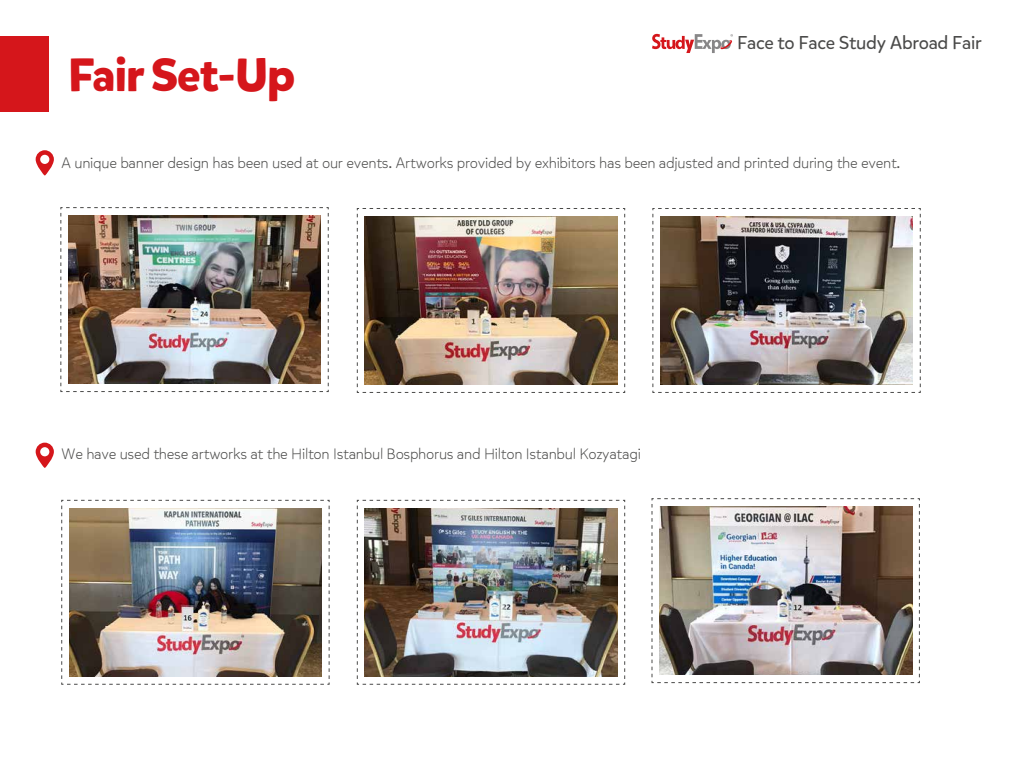
<style>
.page{position:relative;width:1021px;height:766px;background:#fff}
.page>*{position:absolute;margin:0;border:0;box-sizing:border-box;transform-origin:0 0}
.t1{font:700 46.3px "Mikado";letter-spacing:-.02em;color:#d5161b}
.t2{font:18.5px "Mikado";letter-spacing:-.02em;color:#4a4a49}
.t3{font:300 15px "Mikado";letter-spacing:-.02em;color:#4a4a49}
</style>
<div class="page">
<div style="left:0;top:36px;width:48px;height:75px;background:#d5161b"></div>
<svg style="left:651px;top:498px;width:269px;height:185px"></svg>
<img style="left:659px;top:506px;width:253px;height:168px">
<svg style="left:356px;top:208px;width:269px;height:185px"></svg>
<img style="left:364px;top:216px;width:253px;height:168px">
<svg style="left:652px;top:208px;width:269px;height:185px"></svg>
<img style="left:660px;top:216px;width:252px;height:168px">
<svg style="left:61px;top:499px;width:269px;height:186px"></svg>
<img style="left:69px;top:508px;width:253px;height:168px">
<svg style="left:356px;top:499px;width:269px;height:186px"></svg>
<img style="left:364px;top:508px;width:253px;height:168px">
<svg style="left:60px;top:207px;width:269px;height:185px"></svg>
<img style="left:68px;top:215px;width:253px;height:169px">
<svg style="left:36px;top:150px;width:18px;height:25px"></svg>
<svg style="left:36px;top:442px;width:18px;height:26px"></svg>
<svg style="left:652px;top:34px;width:81px;height:19px"></svg>
<h1 class="t1" style="left:68px;top:46px;width:229px">Fair Set-Up</h1>
<p class="t2" style="left:737px;top:31px;width:246px">Face to Face Study Abroad Fair</p>
<p class="t3" style="left:61px;top:153px;width:841px">A unique banner design has been used at our events. Artworks provided by exhibitors has been adjusted and printed during the event.</p>
<p class="t3" style="left:61px;top:444px;width:581px">We have used these artworks at the Hilton Istanbul Bosphorus and Hilton Istanbul Kozyatagi</p>
</div>
